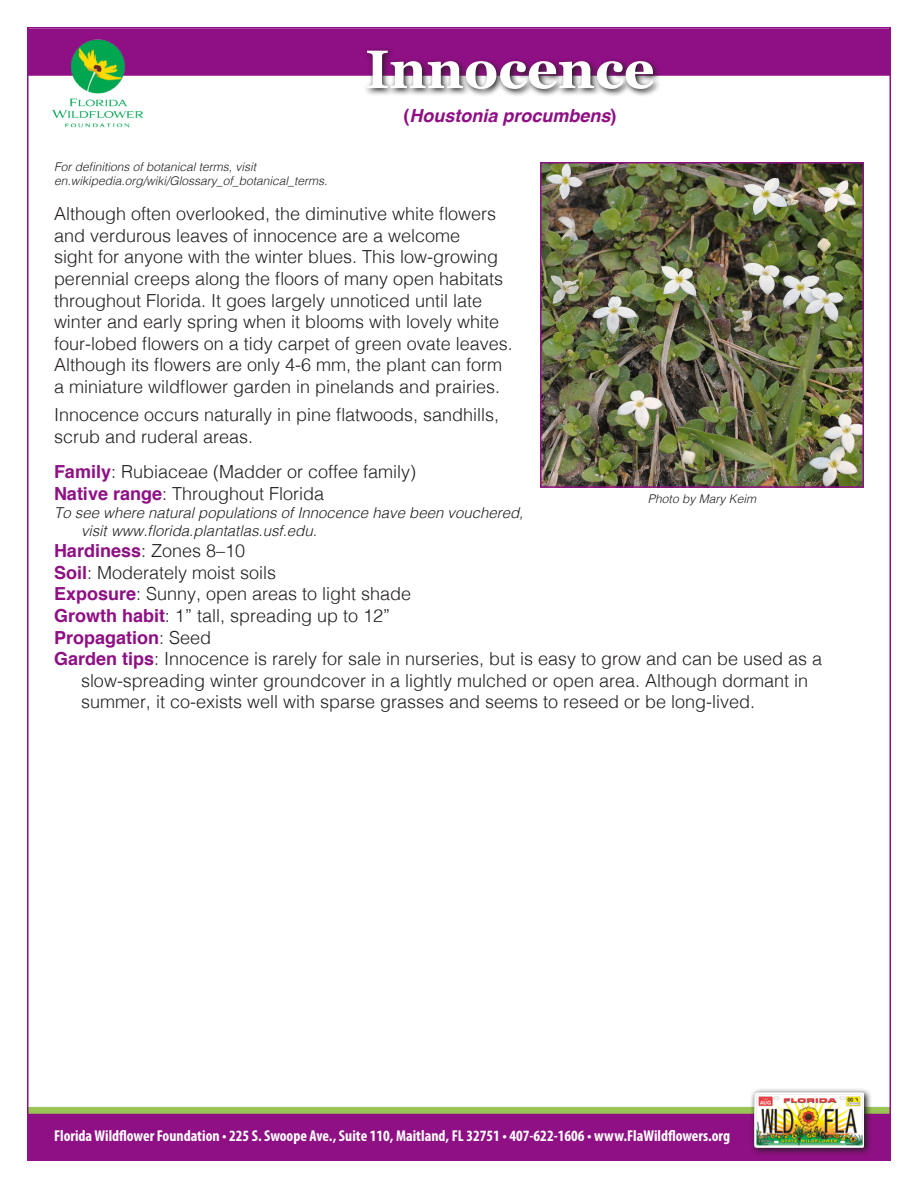
<style>
.page{position:relative;width:918px;height:1188px;background:#fff}
.page>*{position:absolute;margin:0;border:0;box-sizing:border-box;transform-origin:0 0}
.t1{font:700 54px "Georgia";color:#fff}
.t2{font:300 18px/21.6px "Helvetica";color:#231f20}
.t3{font:italic 700 18px "Helvetica";color:#8f0f84}
.t4{font:700 18px "Helvetica";color:#8f0f84}
.t5{font:700 condensed 15.75px "Myriad Pro";color:#fff}
.t6{font:italic 300 15px/18px "Helvetica";color:#231f20}
.t7{font:italic 300 12px/14.4px "Helvetica";color:#231f20}
.s1{font-style:normal}
.s2{font-weight:700;color:#8f0f84}
.s3{font-weight:300;color:#231f20}
</style>
<div class="page">
<div style="left:27px;top:1107px;width:864px;height:7px;background:#9ac456"></div>
<div style="left:27px;top:1114px;width:864px;height:47px;background:#8f0f84"></div>
<div style="left:27px;top:28px;width:864px;height:48px;background:#8f0f84;border:2px solid #8f0f84"></div>
<img style="left:47px;top:28px;width:102px;height:100px">
<svg style="left:363px;top:49px;width:298px;height:47px"></svg>
<img style="left:543px;top:165px;width:318px;height:320px">
<div style="left:540px;top:162px;width:324px;height:326px;border:2px solid #8f0f84"></div>
<svg style="left:750px;top:1089px;width:122px;height:65px"></svg>
<img style="left:754px;top:1092px;width:110px;height:56px">
<p class="t1" style="left:365px;top:29px;width:291px">Innocence</p>
<p class="t3" style="left:403px;top:100px;width:215px"><span class="s1">(</span>Houstonia procumbens<span class="s1">)</span></p>
<p class="t7" style="left:54px;top:158px;width:275px">For definitions of botanical terms, visit en.wikipedia.org/wiki/Glossary_of_botanical_terms.</p>
<p class="t2" style="left:54px;top:202px;width:460px">Although often overlooked, the diminutive white flowers and verdurous leaves of innocence are a welcome<br>sight for anyone with the winter blues. This low-growing perennial creeps along the floors of many open habitats throughout Florida. It goes largely unnoticed until late winter and early spring when it blooms with lovely white four-lobed flowers on a tidy carpet of green ovate leaves.<br>Although its flowers are only 4-6 mm, the plant can form a miniature wildflower garden in pinelands and prairies.</p>
<p class="t2" style="left:54px;top:403px;width:447px">Innocence occurs naturally in pine flatwoods, sandhills, scrub and ruderal areas.</p>
<p class="t2" style="left:54px;top:460px;width:364px"><span class="s2">Family</span>: Rubiaceae (Madder or coffee family)</p>
<p class="t2" style="left:54px;top:481px;width:272px"><span class="s2">Native range</span>: Throughout Florida</p>
<p class="t6" style="left:81px;top:502px;width:444px;text-indent:-27px">To see where natural populations of Innocence have been vouchered, visit www.florida.plantatlas.usf.edu.</p>
<p class="t2" style="left:54px;top:539px;width:193px"><span class="s2">Hardiness</span>: Zones 8–10</p>
<p class="t2" style="left:54px;top:560px;width:224px"><span class="s2">Soil</span>: Moderately moist soils</p>
<p class="t2" style="left:54px;top:582px;width:359px"><span class="s2">Exposure</span>: Sunny, open areas to light shade</p>
<p class="t2" style="left:54px;top:604px;width:338px"><span class="s2">Growth habit</span>: 1” tall, spreading up to 12”</p>
<p class="t4" style="left:54px;top:623px;width:159px">Propagation<span class="s3">: Seed</span></p>
<p class="t2" style="left:81px;top:647px;width:743px;text-indent:-27px"><span class="s2">Garden tips</span>: Innocence is rarely for sale in nurseries, but is easy to grow and can be used as a slow-spreading winter groundcover in a lightly mulched or open area. Although dormant in summer, it co-exists well with sparse grasses and seems to reseed or be long-lived.</p>
<p class="t7" style="left:648px;top:491px;width:110px">Photo by Mary Keim</p>
<p class="t5" style="left:54px;top:1126px;width:678px">Florida Wildflower Foundation • 225 S. Swoope Ave., Suite 110, Maitland, FL 32751 • 407-622-1606 • www.FlaWildflowers.org</p>
</div>
